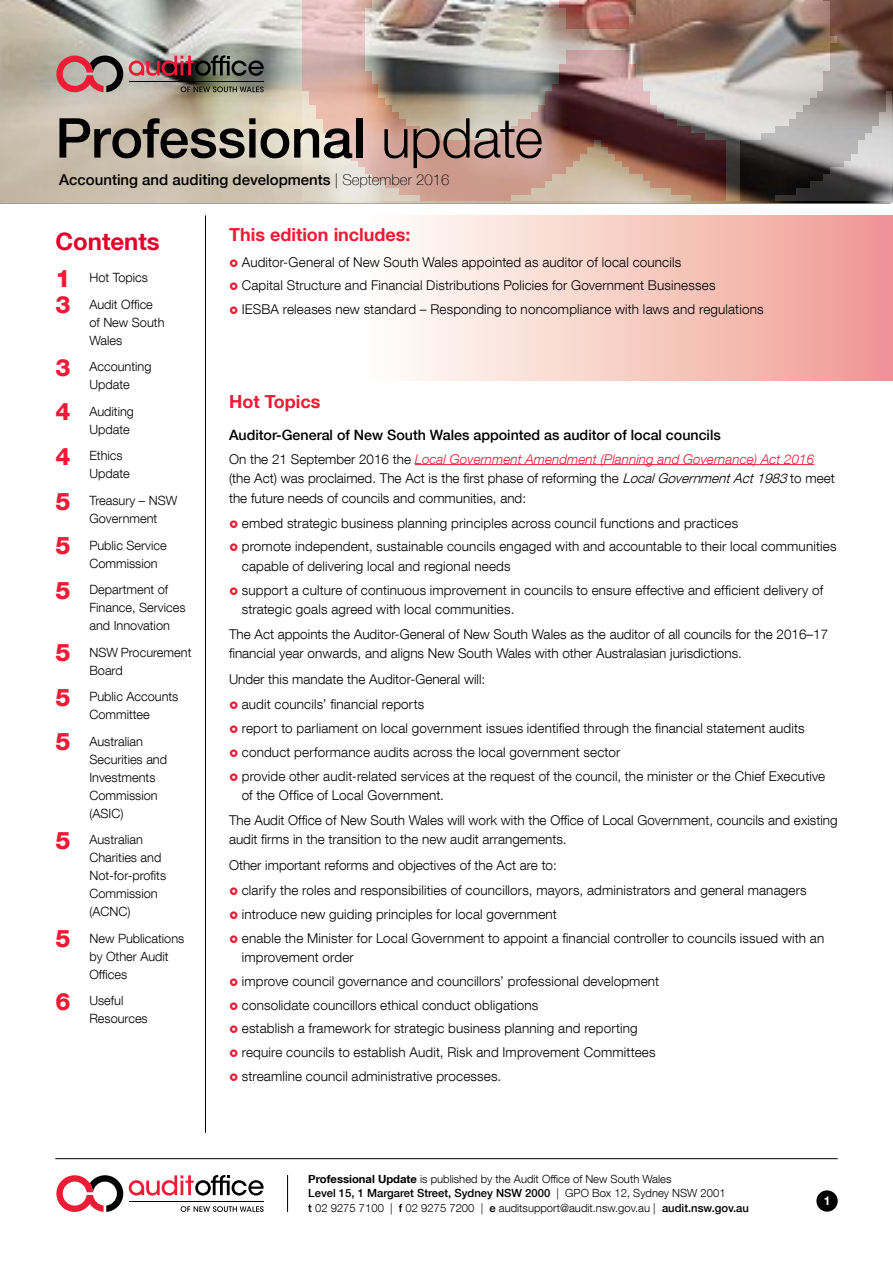
<style>
.page{position:relative;width:893px;height:1263px;background:#fff}
.page>*{position:absolute;margin:0;border:0;box-sizing:border-box;transform-origin:0 0}
.t1{font:500 55.05px "Helvetica Neue LT Com";letter-spacing:-.005em;color:#000}
.t2{font:700 24px "Helvetica Neue LT Com";color:#e2002b}
.t3{font:700 18px "Helvetica Neue LT Com";color:#ed1b35}
.t4{font:500 15px "Helvetica Neue LT Com";color:#000}
.t5{font:500 14.25px "Helvetica Neue LT Com";color:#000}
.t6{font:300 13.5px/23.7px "Helvetica Neue LT Com";letter-spacing:.01em;color:#000}
.t7{font:300 12.75px/18px "Helvetica Neue LT Com";color:#000}
.t8{font:700 12px "Helvetica Neue LT Com";color:#fff}
.t9{font:300 11.25px/14.2px "Helvetica Neue LT Com";color:#000}
.s1{font-weight:300}
.s2{font-weight:100}
.s3{font-weight:800;font-size:24px;color:#ed1b35}
.s4{font-style:italic;color:#ed1b35}
.s5{font-style:italic}
.s6{font-weight:700}
.s7{font-weight:500}
</style>
<div class="page">
<hr style="left:55px;top:1158px;width:783px;height:1px;background:#000">
<div style="left:816px;top:1190px;width:22px;height:22px;background:#000;border-radius:50%"></div>
<svg style="left:56px;top:1175px;width:67px;height:37px"></svg>
<hr style="left:129px;top:1201px;width:135px;height:1px;background:#000">
<svg style="left:181px;top:1206px;width:83px;height:6px"></svg>
<svg style="left:129px;top:1175px;width:135px;height:20px"></svg>
<hr style="left:287px;top:1175px;width:1px;height:37px;background:#000">
<div style="left:214px;top:215px;width:679px;height:166px;background:linear-gradient(to right,#fff,#f09f96)"></div>
<img style="left:0;top:0;width:893px;height:203px">
<img style="left:302px;top:0;width:589px;height:200px">
<hr style="left:415px;top:464px;width:399px;height:1px;background:#ed1b35">
<svg style="left:56px;top:56px;width:67px;height:36px"></svg>
<hr style="left:129px;top:81px;width:135px;height:1px;background:#000">
<svg style="left:181px;top:86px;width:83px;height:6px"></svg>
<svg style="left:129px;top:55px;width:135px;height:21px"></svg>
<hr style="left:205px;top:215px;width:1px;height:918px;background:#000">
<svg style="left:230px;top:259px;width:7px;height:8px"></svg>
<svg style="left:230px;top:283px;width:7px;height:7px"></svg>
<svg style="left:230px;top:306px;width:7px;height:8px"></svg>
<h1 class="t1" style="left:55px;top:105px;width:489px">Professional <span class="s1">update</span></h1>
<p class="t4" style="left:59px;top:171px;width:392px">Accounting and auditing developments <span class="s2">| September 2016</span></p>
<h2 class="t2" style="left:55px;top:226px;width:106px">Contents</h2>
<p class="t7" style="left:55px;top:264px;width:99px;line-height:26.5px"><span class="s3">1</span> Hot Topics<br><span class="s3">3</span> Audit Office</p>
<p class="t7" style="left:89px;top:313px;width:77px">of New South<br>Wales</p>
<p class="t7" style="left:89px;top:358px;width:64px;text-indent:-34px"><span class="s3">3</span> Accounting<br>Update</p>
<p class="t7" style="left:89px;top:402px;width:46px;text-indent:-34px"><span class="s3">4</span> Auditing<br>Update</p>
<p class="t7" style="left:89px;top:447px;width:42px;text-indent:-34px"><span class="s3">4</span> Ethics<br>Update</p>
<p class="t7" style="left:89px;top:491px;width:89px;text-indent:-34px"><span class="s3">5</span> Treasury – NSW<br>Government</p>
<p class="t7" style="left:89px;top:536px;width:79px;text-indent:-34px"><span class="s3">5</span> Public Service<br>Commission</p>
<p class="t7" style="left:89px;top:580px;width:98px;text-indent:-34px"><span class="s3">5</span> Department of<br>Finance, Services and Innovation</p>
<p class="t7" style="left:89px;top:643px;width:104px;text-indent:-34px"><span class="s3">5</span> NSW Procurement<br>Board</p>
<p class="t7" style="left:55px;top:687px;width:125px;text-align:center"><span class="s3">5</span> Public Accounts<br>Committee</p>
<p class="t7" style="left:89px;top:732px;width:79px;text-indent:-34px"><span class="s3">5</span> Australian<br>Securities and<br>Investments<br>Commission (ASIC)</p>
<p class="t7" style="left:89px;top:830px;width:78px;text-indent:-34px"><span class="s3">5</span> Australian<br>Charities and<br>Not-for-profits<br>Commission (ACNC)</p>
<p class="t7" style="left:89px;top:929px;width:96px;text-indent:-34px"><span class="s3">5</span> New Publications by Other Audit<br>Offices</p>
<p class="t7" style="left:89px;top:991px;width:60px;text-indent:-34px"><span class="s3">6</span> Useful<br>Resources</p>
<h3 class="t3" style="left:229px;top:224px;width:183px">This edition includes:</h3>
<p class="t6" style="left:242px;top:250px;width:523px">Auditor-General of New South Wales appointed as auditor of local councils<br>Capital Structure and Financial Distributions Policies for Government Businesses<br>IESBA releases new standard – Responding to noncompliance with laws and regulations</p>
<h3 class="t3" style="left:229px;top:391px;width:93px">Hot Topics</h3>
<p class="t5" style="left:229px;top:426px;width:493px">Auditor-General of New South Wales appointed as auditor of local councils</p>
<p class="t6" style="left:229px;top:449px;width:607px;line-height:19.5px">On the 21 September 2016 the <span class="s4">Local Government Amendment (Planning and Governance) Act 2016 </span>(the Act) was proclaimed. The Act is the first phase of reforming the <span class="s5">LocalGovernmentAct1983</span>to meet the future needs of councils and communities, and:</p>
<p class="t6" style="left:242px;top:511px;width:596px">embed strategic business planning principles across council functions and practices<br>promote independent, sustainable councils engaged with and accountable to their local communities</p>
<p class="t6" style="left:242px;top:554px;width:583px">capable of delivering local and regional needs<br>support a culture of continuous improvement in councils to ensure effective and efficient delivery of</p>
<p class="t6" style="left:229px;top:597px;width:601px;line-height:24.5px;text-indent:13px">strategic goals agreed with local communities.<br>The Act appoints the Auditor-General of New South Wales as the auditor of all councils for the 2016–17</p>
<p class="t6" style="left:229px;top:641px;width:514px">financial year onwards, and aligns New South Wales with other Australasian jurisdictions.</p>
<p class="t6" style="left:229px;top:667px;width:258px">Under this mandate the Auditor-General will:</p>
<p class="t6" style="left:242px;top:692px;width:184px">audit councils’ financial reports</p>
<p class="t6" style="left:242px;top:716px;width:585px">report to parliament on local government issues identified through the financial statement audits conduct performance audits across the local government sector<br>provide other audit-related services at the request of the council, the minister or the Chief Executive</p>
<p class="t6" style="left:229px;top:783px;width:610px;line-height:24.5px;text-indent:13px">of the Office of Local Government.<br>The Audit Office of New South Wales will work with the Office of Local Government, councils and existing</p>
<p class="t6" style="left:229px;top:827px;width:339px">audit firms in the transition to the new audit arrangements.</p>
<p class="t6" style="left:229px;top:853px;width:329px">Other important reforms and objectives of the Act are to:</p>
<p class="t6" style="left:242px;top:878px;width:566px">clarify the roles and responsibilities of councillors, mayors, administrators and general managers</p>
<p class="t6" style="left:242px;top:902px;width:584px">introduce new guiding principles for local government<br>enable the Minister for Local Government to appoint a financial controller to councils issued with an</p>
<p class="t6" style="left:242px;top:945px;width:419px">improvement order<br>improve council governance and councillors’ professional development consolidate councillors ethical conduct obligations<br>establish a framework for strategic business planning and reporting require councils to establish Audit, Risk and Improvement Committees streamline council administrative processes.</p>
<p class="t9" style="left:308px;top:1172px;width:442px"><span class="s6">Professional Update</span> is published by the Audit Office of New South Wales<br><span class="s7">Level 15, 1 Margaret Street, Sydney NSW 2000</span> | GPO Box 12, Sydney NSW 2001<br><span class="s7">t</span> 02 9275 7100 | <span class="s7">f</span> 02 9275 7200 | <span class="s7">e</span> auditsupport@audit.nsw.gov.au | <span class="s7">audit.nsw.gov.au</span></p>
<p class="t8" style="left:824px;top:1193px;width:8px">1</p>
</div>
